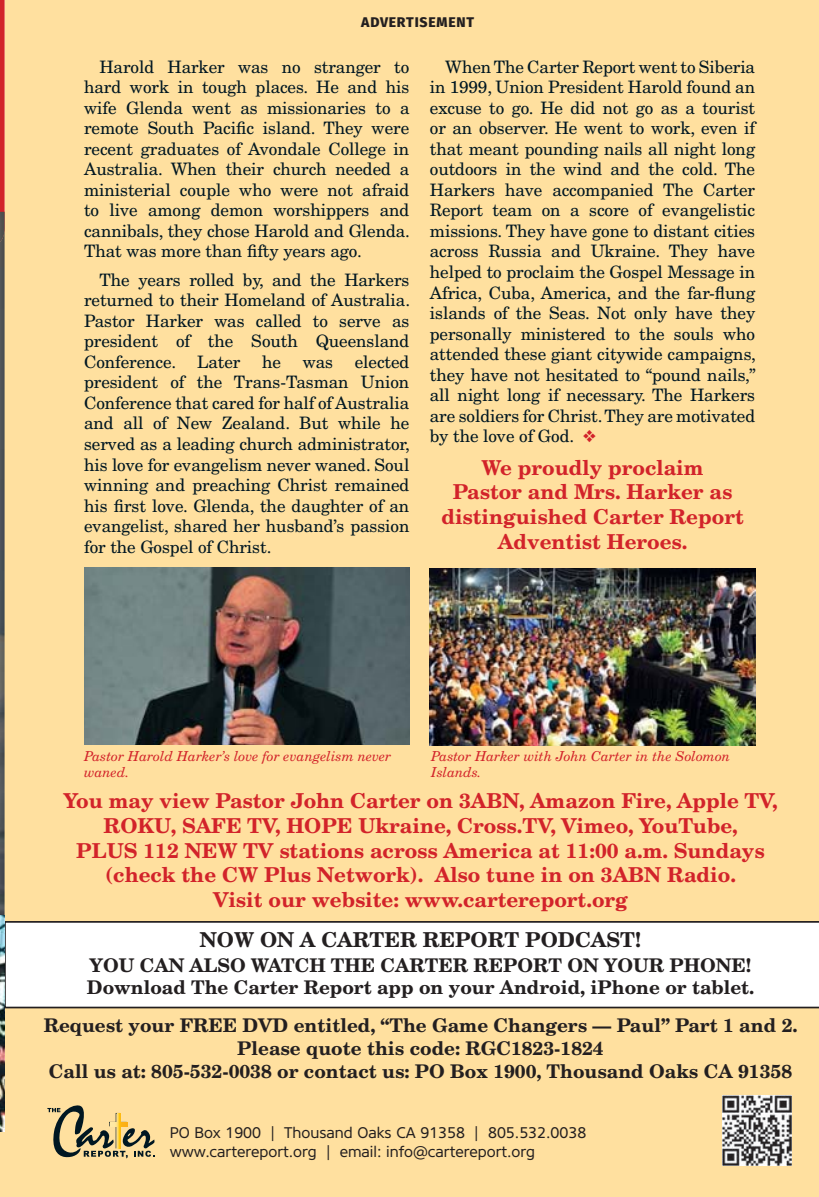
<style>
.page{position:relative;width:819px;height:1197px;background:#fff}
.page>*{position:absolute;margin:0;border:0;box-sizing:border-box;transform-origin:0 0}
.t1{font:700 20.47px/24.7px "New Century Schlbk";color:#d2232a;text-align:center}
.t2{font:700 20.47px "New Century Schlbk";color:#231f20}
.t3{font:700 18.9px/22.6px "New Century Schlbk";color:#231f20}
.t4{font:17.15px/20.5px "New Century Schlbk";letter-spacing:-.005em;color:#001722;text-align:justify}
.t5{font:15.4px/18.6px "Core Sans N45";color:#231f20}
.t6{font:800 14px "Fira Sans";letter-spacing:.055em;color:#231f20}
.t7{font:italic 13.65px/16.4px "New Century Schlbk";color:#d2232a}
.s1{color:#d2232a}
</style>
<div class="page">
<div style="left:5px;top:0;width:814px;height:1197px;background:#ffe09f"></div>
<div style="left:0;top:212px;width:5px;height:985px;background:#ffe09f"></div>
<svg style="left:0;top:0;width:5px;height:212px"></svg>
<svg style="left:5px;top:921px;width:814px;height:87px"></svg>
<img style="left:0;top:242px;width:5px;height:890px">
<img style="left:0;top:212px;width:5px;height:30px">
<svg style="left:47px;top:1105px;width:108px;height:53px;background:#c0ad7c"></svg>
<img style="left:722px;top:1096px;width:69px;height:69px">
<img style="left:84px;top:568px;width:325px;height:176px">
<img style="left:430px;top:569px;width:325px;height:176px">
<p class="t6" style="left:361px;top:18px;width:114px">ADVERTISEMENT</p>
<p class="t4" style="left:84px;top:58px;width:327px;text-indent:15px">Harold Harker was no stranger to hard work in tough places. He and his wife Glenda went as missionaries to a remote South Pacific island. They were recent graduates of Avondale College in Australia. When their church needed a ministerial couple who were not afraid to live among demon worshippers and cannibals, they chose Harold and Glenda.<br>That was more than fifty years ago.</p>
<p class="t4" style="left:84px;top:271px;width:327px;text-indent:15px">The years rolled by, and the Harkers returned to their Homeland of Australia.<br>Pastor Harker was called to serve as president of the South Queensland Conference. Later</p>
<p class="t4" style="left:84px;top:353px;width:327px;text-indent:271px">elected president of the Trans-Tasman Union Conference that cared for half of Australia and all of New Zealand. But while he served as a leading church administrator, his love for evangelism never waned. Soul winning and preaching Christ remained his first love. Glenda, the daughter of an evangelist, shared her husband’s passion for the Gospel of Christ.</p>
<p class="t4" style="left:262px;top:353px;width:20px">he</p>
<p class="t4" style="left:303px;top:353px;width:32px">was</p>
<p class="t4" style="left:430px;top:58px;width:327px;text-indent:15px">When The Carter Report went to Siberia in 1999, Union President Harold found an excuse to go. He did not go as a tourist or an observer. He went to work, even if that meant pounding nails all night long outdoors in the wind and the cold. The Harkers have accompanied The Carter Report team on a score of evangelistic missions. They have gone to distant cities across Russia and Ukraine. They have helped to proclaim the Gospel Message in Africa, Cuba, America, and the far-flung islands of the Seas. Not only have they personally ministered to the souls who attended these giant citywide campaigns, they have not hesitated to “pound nails,” all night long if necessary. The Harkers are soldiers for Christ. They are motivated by the love of God. <span class="s1">❖</span></p>
<p class="t1" style="left:441px;top:457px;width:304px">We proudly proclaim<br>Pastor and Mrs. Harker as distinguished Carter Report<br>Adventist Heroes.</p>
<p class="t7" style="left:84px;top:749px;width:309px">Pastor Harold Harker’s love for evangelism never waned.</p>
<p class="t7" style="left:431px;top:749px;width:301px">Pastor Harker with John Carter in the Solomon<br>Islands.</p>
<p class="t1" style="left:63px;top:791px;width:716px">You may view Pastor John Carter on 3ABN, Amazon Fire, Apple TV, ROKU, SAFE TV, HOPE Ukraine, Cross.TV, Vimeo, YouTube,<br>PLUS 112 NEW TV stations across America at 11:00 a.m. Sundays (check the CW Plus Network). Also tune in on 3ABN Radio.<br>Visit our website: www.cartereport.org</p>
<p class="t2" style="left:200px;top:932px;width:443px">NOW ON A CARTER REPORT PODCAST!</p>
<p class="t3" style="left:87px;top:956px;width:669px">YOU CAN ALSO WATCH THE CARTER REPORT ON YOUR PHONE!<br>Download The Carter Report app on your Android, iPhone or tablet.</p>
<p class="t3" style="left:44px;top:1016px;width:755px;text-align:center">Request your FREE DVD entitled, “The Game Changers — Paul” Part 1 and 2.<br>Please quote this code: RGC1823-1824<br>Call us at: 805-532-0038 or contact us: PO Box 1900, Thousand Oaks CA 91358</p>
<p class="t5" style="left:170px;top:1125px;width:418px">PO Box 1900 | Thousand Oaks CA 91358 | 805.532.0038 www.cartereport.org | email: info@cartereport.org</p>
</div>
